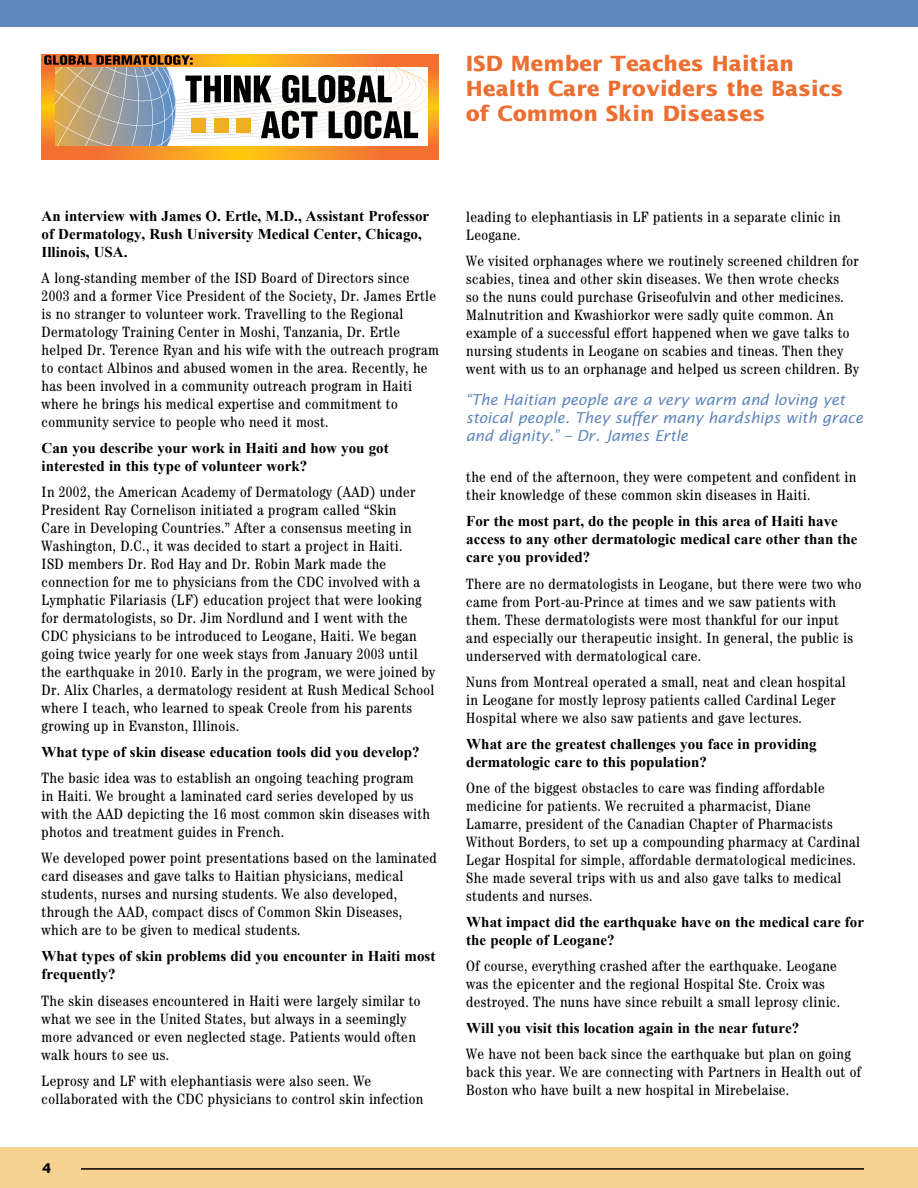
<style>
.page{position:relative;width:918px;height:1188px;background:#fff}
.page>*{position:absolute;margin:0;border:0;box-sizing:border-box;transform-origin:0 0}
.t1{font:700 21px/25.2px "Lucida Sans";color:#ec6e31}
.t2{font:condensed 15px/18px "Century";letter-spacing:.025em;color:#000}
.t3{font:700 15px/18px "Times New Roman";color:#000}
.t4{font:italic 15px/18px "Lucida Sans";color:#6087bb}
.t5{font:700 13.5px "Lucida Sans";color:#000}
</style>
<div class="page">
<svg style="left:54px;top:155px;width:375px;height:4px"></svg>
<svg style="left:54px;top:54px;width:375px;height:1px"></svg>
<div style="left:429px;top:54px;width:10px;height:105px;background:#f37031"></div>
<div style="left:42px;top:54px;width:12px;height:105px;background:#f37031"></div>
<svg style="left:42px;top:55px;width:397px;height:100px"></svg>
<div style="left:0;top:1148px;width:918px;height:40px;background:#f7d391"></div>
<hr style="left:81px;top:1168px;width:783px;height:2px;background:#000">
<div style="left:0;top:0;width:918px;height:27px;background:#6087bb"></div>
<h1 class="t1" style="left:466px;top:50px;width:379px">ISD Member Teaches Haitian<br>Health Care Providers the Basics of Common Skin Diseases</h1>
<p class="t3" style="left:42px;top:206px;width:389px">An interview with James O. Ertle, M.D., Assistant Professor of Dermatology, Rush University Medical Center, Chicago,<br>Illinois, USA.</p>
<p class="t2" style="left:42px;top:269px;width:399px">A long-standing member of the ISD Board of Directors since 2003 and a former Vice President of the Society, Dr. James Ertle is no stranger to volunteer work. Travelling to the Regional Dermatology Training Center in Moshi, Tanzania, Dr. Ertle helped Dr. Terence Ryan and his wife with the outreach program to contact Albinos and abused women in the area. Recently, he has been involved in a community outreach program in Haiti where he brings his medical expertise and commitment to community service to people who need it most.</p>
<p class="t3" style="left:42px;top:439px;width:349px">Can you describe your work in Haiti and how you got interested in this type of volunteer work?</p>
<p class="t2" style="left:42px;top:483px;width:395px">In 2002, the American Academy of Dermatology (AAD) under President Ray Cornelison initiated a program called “Skin<br>Care in Developing Countries.” After a consensus meeting in Washington, D.C., it was decided to start a project in Haiti.<br>ISD members Dr. Rod Hay and Dr. Robin Mark made the connection for me to physicians from the CDC involved with a Lymphatic Filariasis (LF) education project that were looking for dermatologists, so Dr. Jim Nordlund and I went with the CDC physicians to be introduced to Leogane, Haiti. We began going twice yearly for one week stays from January 2003 until the earthquake in 2010. Early in the program, we were joined by Dr. Alix Charles, a dermatology resident at Rush Medical School where I teach, who learned to speak Creole from his parents growing up in Evanston, Illinois.</p>
<p class="t3" style="left:42px;top:743px;width:379px">What type of skin disease education tools did you develop?</p>
<p class="t2" style="left:42px;top:769px;width:390px">The basic idea was to establish an ongoing teaching program<br>in Haiti. We brought a laminated card series developed by us with the AAD depicting the 16 most common skin diseases with photos and treatment guides in French.</p>
<p class="t2" style="left:42px;top:849px;width:397px">We developed power point presentations based on the laminated card diseases and gave talks to Haitian physicians, medical students, nurses and nursing students. We also developed, through the AAD, compact discs of Common Skin Diseases, which are to be given to medical students.</p>
<p class="t3" style="left:42px;top:947px;width:395px">What types of skin problems did you encounter in Haiti most frequently?</p>
<p class="t2" style="left:42px;top:991px;width:380px">The skin diseases encountered in Haiti were largely similar to what we see in the United States, but always in a seemingly more advanced or even neglected stage. Patients would often walk hours to see us.</p>
<p class="t2" style="left:42px;top:1071px;width:383px">Leprosy and LF with elephantiasis were also seen. We collaborated with the CDC physicians to control skin infection</p>
<p class="t5" style="left:42px;top:1160px;width:11px">4</p>
<p class="t2" style="left:466px;top:208px;width:376px">leading to elephantiasis in LF patients in a separate clinic in<br>Leogane.</p>
<p class="t2" style="left:466px;top:252px;width:394px">We visited orphanages where we routinely screened children for scabies, tinea and other skin diseases. We then wrote checks<br>so the nuns could purchase Griseofulvin and other medicines.<br>Malnutrition and Kwashiorkor were sadly quite common. An example of a successful effort happened when we gave talks to nursing students in Leogane on scabies and tineas. Then they went with us to an orphanage and helped us screen children. By</p>
<p class="t4" style="left:466px;top:390px;width:399px">“The Haitian people are a very warm and loving yet stoical people. They suffer many hardships with grace and dignity.” – Dr. James Ertle</p>
<p class="t2" style="left:466px;top:468px;width:391px">the end of the afternoon, they were competent and confident in their knowledge of these common skin diseases in Haiti.</p>
<p class="t3" style="left:466px;top:512px;width:393px">For the most part, do the people in this area of Haiti have access to any other dermatologic medical care other than the care you provided?</p>
<p class="t2" style="left:466px;top:574px;width:397px">There are no dermatologists in Leogane, but there were two who came from Port-au-Prince at times and we saw patients with them. These dermatologists were most thankful for our input and especially our therapeutic insight. In general, the public is underserved with dermatological care.</p>
<p class="t2" style="left:466px;top:672px;width:381px">Nuns from Montreal operated a small, neat and clean hospital in Leogane for mostly leprosy patients called Cardinal Leger<br>Hospital where we also saw patients and gave lectures.</p>
<p class="t3" style="left:466px;top:734px;width:352px">What are the greatest challenges you face in providing dermatologic care to this population?</p>
<p class="t2" style="left:466px;top:779px;width:395px">One of the biggest obstacles to care was finding affordable medicine for patients. We recruited a pharmacist, Diane Lamarre, president of the Canadian Chapter of Pharmacists Without Borders, to set up a compounding pharmacy at Cardinal Legar Hospital for simple, affordable dermatological medicines.<br>She made several trips with us and also gave talks to medical students and nurses.</p>
<p class="t3" style="left:466px;top:913px;width:399px">What impact did the earthquake have on the medical care for the people of Leogane?</p>
<p class="t2" style="left:466px;top:957px;width:375px">Of course, everything crashed after the earthquake. Leogane was the epicenter and the regional Hospital Ste. Croix was destroyed. The nuns have since rebuilt a small leprosy clinic.</p>
<p class="t3" style="left:466px;top:1019px;width:334px">Will you visit this location again in the near future?</p>
<p class="t2" style="left:466px;top:1045px;width:396px">We have not been back since the earthquake but plan on going back this year. We are connecting with Partners in Health out of<br>Boston who have built a new hospital in Mirebelaise.</p>
</div>
